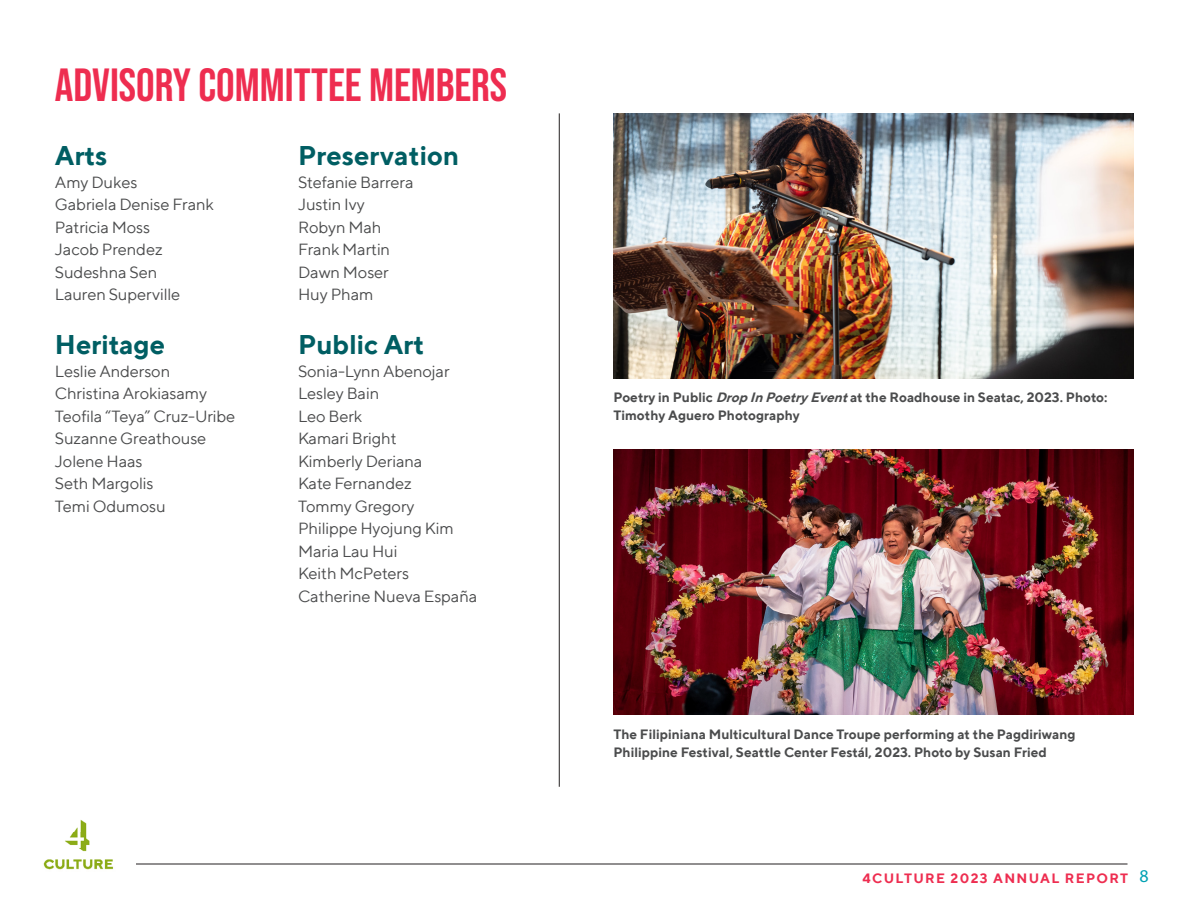
<style>
.page{position:relative;width:1188px;height:918px;background:#fff}
.page>*{position:absolute;margin:0;border:0;box-sizing:border-box;transform-origin:0 0}
.t1{font:700 46.5px "Bebas Neue Pro";color:#ee2d50}
.t2{font:700 27px "TT Norms";color:#005e63}
.list{font:16.5px "TT Norms";letter-spacing:-.01em;color:#4b4c4d}
.t3{font:700 13.5px/18px "TT Norms";color:#4b4c4d}
.t4{font:700 13.5px "TT Norms";letter-spacing:.1em;color:#ee2d50}
.s1{font-style:italic}
.s2{font-family:"Myriad Pro";font-weight:400;font-size:18px;color:#00a1b3}
</style>
<div class="page">
<hr style="left:135px;top:864px;width:993px;height:1px;background:#231f20">
<img style="left:43px;top:820px;width:71px;height:50px">
<hr style="left:559px;top:113px;width:1px;height:674px;background:#231f20">
<img style="left:613px;top:113px;width:521px;height:266px">
<img style="left:613px;top:449px;width:521px;height:265px">
<h2 class="t1" style="left:55px;top:58px;width:454px">ADVISORY COMMITTEE MEMBERS</h2>
<h3 class="t2" style="left:55px;top:139px;width:54px">Arts</h3>
<p class="list" style="left:55px;top:172px;width:84px">Amy Dukes</p>
<p class="list" style="left:55px;top:194px;width:160px">Gabriela Denise Frank</p>
<p class="list" style="left:55px;top:217px;width:97px">Patricia Moss</p>
<p class="list" style="left:55px;top:239px;width:109px">Jacob Prendez</p>
<p class="list" style="left:55px;top:262px;width:104px">Sudeshna Sen</p>
<p class="list" style="left:55px;top:284px;width:127px">Lauren Superville</p>
<h3 class="t2" style="left:55px;top:328px;width:112px">Heritage</h3>
<p class="list" style="left:55px;top:361px;width:117px">Leslie Anderson</p>
<p class="list" style="left:55px;top:383px;width:154px">Christina Arokiasamy</p>
<p class="list" style="left:55px;top:406px;width:182px">Teofila “Teya” Cruz-Uribe</p>
<p class="list" style="left:55px;top:428px;width:153px">Suzanne Greathouse</p>
<p class="list" style="left:55px;top:451px;width:89px">Jolene Haas</p>
<p class="list" style="left:55px;top:473px;width:100px">Seth Margolis</p>
<p class="list" style="left:55px;top:496px;width:112px">Temi Odumosu</p>
<h3 class="t2" style="left:298px;top:139px;width:163px">Preservation</h3>
<p class="list" style="left:298px;top:172px;width:117px">Stefanie Barrera</p>
<p class="list" style="left:298px;top:194px;width:68px">Justin Ivy</p>
<p class="list" style="left:298px;top:217px;width:85px">Robyn Mah</p>
<p class="list" style="left:298px;top:239px;width:94px">Frank Martin</p>
<p class="list" style="left:298px;top:262px;width:92px">Dawn Moser</p>
<p class="list" style="left:298px;top:284px;width:77px">Huy Pham</p>
<h3 class="t2" style="left:298px;top:328px;width:128px">Public Art</h3>
<p class="list" style="left:298px;top:361px;width:153px">Sonia-Lynn Abenojar</p>
<p class="list" style="left:298px;top:383px;width:83px">Lesley Bain</p>
<p class="list" style="left:298px;top:406px;width:66px">Leo Berk</p>
<p class="list" style="left:298px;top:428px;width:100px">Kamari Bright</p>
<p class="list" style="left:298px;top:451px;width:126px">Kimberly Deriana</p>
<p class="list" style="left:298px;top:473px;width:115px">Kate Fernandez</p>
<p class="list" style="left:298px;top:496px;width:118px">Tommy Gregory</p>
<p class="list" style="left:298px;top:518px;width:157px">Philippe Hyojung Kim</p>
<p class="list" style="left:298px;top:541px;width:101px">Maria Lau Hui</p>
<p class="list" style="left:298px;top:563px;width:113px">Keith McPeters</p>
<p class="list" style="left:298px;top:586px;width:181px">Catherine Nueva España</p>
<p class="t3" style="left:613px;top:388px;width:496px">Poetry in Public <span class="s1">DropInPoetry Event</span>at the Roadhouse in Seatac, 2023. Photo:<br>Timothy Aguero Photography</p>
<p class="t3" style="left:613px;top:725px;width:464px">The Filipiniana Multicultural Dance Troupe performing at the Pagdiriwang<br>Philippine Festival, Seattle Center Festál, 2023. Photo by Susan Fried</p>
<p class="t4" style="left:863px;top:870px;width:288px">4CULTURE 2023 ANNUAL REPORT <span class="s2">8</span></p>
</div>
